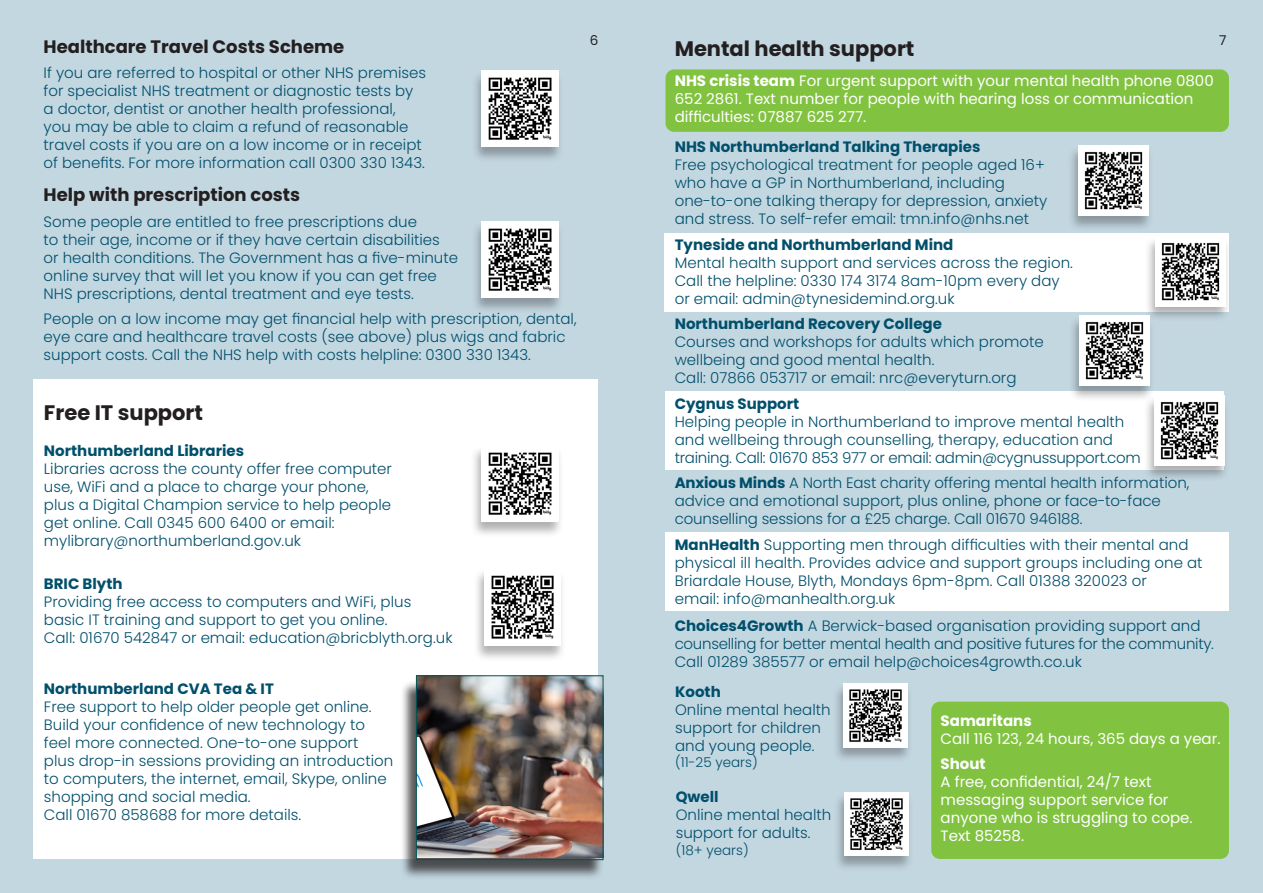
<style>
.page{position:relative;width:1263px;height:893px;background:#fff}
.page>*{position:absolute;margin:0;border:0;box-sizing:border-box;transform-origin:0 0}
.t1{font:700 21px "Poppins";color:#231f20}
.t2{font:700 18px "Poppins";color:#231f20}
.t3{font:300 15px/18px "Poppins";color:#004f6b}
.t4{font:15px/18px "Poppins";color:#fff}
.t5{font:300 15px/18px "Poppins";letter-spacing:-.02em;color:#004f6b}
.t6{font:700 15px "Poppins";color:#004f6b}
.t7{font:700 15px "Poppins";color:#fff}
.t8{font:300 13.5px "Poppins";color:#004f6b}
.t9{font:13.5px "Poppins";color:#231f20}
.s1{font-weight:700}
</style>
<div class="page">
<div style="left:0;top:0;width:631px;height:893px;background:#c3d7e1"></div>
<div style="left:33px;top:379px;width:564px;height:480px;background:#fff"></div>
<div style="left:471px;top:70px;width:93px;height:93px;background:#231f20;opacity:.35"></div>
<img style="left:482px;top:70px;width:76px;height:77px">
<div style="left:470px;top:445px;width:93px;height:93px;background:#231f20;opacity:.35"></div>
<img style="left:482px;top:445px;width:76px;height:77px">
<div style="left:473px;top:568px;width:93px;height:93px;background:#231f20;opacity:.35"></div>
<img style="left:484px;top:569px;width:77px;height:76px">
<div style="left:471px;top:221px;width:93px;height:93px;background:#231f20;opacity:.35"></div>
<img style="left:482px;top:221px;width:76px;height:77px">
<div style="left:400px;top:680px;width:203px;height:201px;background:#231f20;opacity:.75"></div>
<img style="left:418px;top:677px;width:183px;height:180px">
<div style="left:416px;top:675px;width:187px;height:185px;border:1px solid #005355"></div>
<div style="left:631px;top:0;width:632px;height:893px;background:#c3d7e1"></div>
<div style="left:931px;top:702px;width:298px;height:157px;background:#81c340;border-radius:9px"></div>
<div style="left:665px;top:69px;width:564px;height:63px;background:#81c340;border-radius:9px"></div>
<div style="left:665px;top:392px;width:559px;height:78px;background:#fff"></div>
<div style="left:664px;top:233px;width:565px;height:78px;background:#fff"></div>
<div style="left:832px;top:683px;width:81px;height:80px;background:#231f20;opacity:.35"></div>
<img style="left:843px;top:683px;width:64px;height:64px">
<div style="left:833px;top:792px;width:81px;height:80px;background:#231f20;opacity:.35"></div>
<img style="left:844px;top:792px;width:64px;height:64px">
<div style="left:665px;top:533px;width:564px;height:78px;background:#fff"></div>
<div style="left:1067px;top:145px;width:87px;height:87px;background:#231f20;opacity:.35"></div>
<img style="left:1079px;top:146px;width:70px;height:70px">
<div style="left:1144px;top:236px;width:86px;height:86px;background:#231f20;opacity:.35"></div>
<img style="left:1155px;top:236px;width:70px;height:70px">
<div style="left:1068px;top:315px;width:86px;height:87px;background:#231f20;opacity:.35"></div>
<img style="left:1079px;top:316px;width:70px;height:70px">
<div style="left:1143px;top:395px;width:87px;height:86px;background:#231f20;opacity:.35"></div>
<img style="left:1154px;top:395px;width:71px;height:70px">
<p class="t2" style="left:44px;top:36px;width:302px">Healthcare Travel Costs Scheme</p>
<p class="t3" style="left:44px;top:64px;width:384px">If you are referred to hospital or other NHS premises</p>
<p class="t3" style="left:44px;top:82px;width:371px">for specialist NHS treatment or diagnostic tests by</p>
<p class="t3" style="left:44px;top:100px;width:353px">a doctor, dentist or another health professional,</p>
<p class="t3" style="left:44px;top:118px;width:366px">you may be able to claim a refund of reasonable</p>
<p class="t3" style="left:44px;top:136px;width:380px">travel costs if you are on a low income or in receipt</p>
<p class="t3" style="left:44px;top:154px;width:383px">of benefits. For more information call 0300 330 1343.</p>
<p class="t2" style="left:44px;top:184px;width:258px">Help with prescription costs</p>
<p class="t3" style="left:44px;top:212px;width:375px">Some people are entitled to free prescriptions due</p>
<p class="t3" style="left:44px;top:230px;width:398px">to their age, income or if they have certain disabilities</p>
<p class="t3" style="left:44px;top:248px;width:416px">or health conditions. The Government has a five-minute</p>
<p class="t3" style="left:44px;top:266px;width:395px">online survey that will let you know if you can get free</p>
<p class="t3" style="left:44px;top:284px;width:372px">NHS prescriptions, dental treatment and eye tests.</p>
<p class="t3" style="left:44px;top:310px;width:534px">People on a low income may get financial help with prescription, dental, eye care and healthcare travel costs (see above) plus wigs and fabric support costs. Call the NHS help with costs helpline: 0300 330 1343.</p>
<p class="t9" style="left:590px;top:32px;width:10px">6</p>
<p class="t1" style="left:44px;top:400px;width:161px">Free IT support</p>
<p class="t6" style="left:44px;top:442px;width:202px">Northumberland Libraries</p>
<p class="t3" style="left:44px;top:459px;width:350px">Libraries across the county offer free computer</p>
<p class="t3" style="left:44px;top:477px;width:326px">use, WiFi and a place to charge your phone,</p>
<p class="t3" style="left:44px;top:495px;width:349px">plus a Digital Champion service to help people</p>
<p class="t3" style="left:44px;top:513px;width:292px">get online. Call 0345 600 6400 or email:</p>
<p class="t3" style="left:44px;top:531px;width:259px">mylibrary@northumberland.gov.uk</p>
<p class="t6" style="left:44px;top:575px;width:80px">BRIC Blyth</p>
<p class="t3" style="left:44px;top:593px;width:369px">Providing free access to computers and WiFi, plus</p>
<p class="t3" style="left:44px;top:611px;width:345px">basic IT training and support to get you online.</p>
<p class="t3" style="left:44px;top:629px;width:410px">Call: 01670 542847 or email: education@bricblyth.org.uk</p>
<p class="t6" style="left:44px;top:680px;width:231px">Northumberland CVA Tea &amp; IT</p>
<p class="t3" style="left:44px;top:698px;width:329px">Free support to help older people get online.</p>
<p class="t3" style="left:44px;top:716px;width:323px">Build your confidence of new technology to</p>
<p class="t3" style="left:44px;top:734px;width:316px">feel more connected. One-to-one support</p>
<p class="t3" style="left:44px;top:752px;width:351px">plus drop-in sessions providing an introduction</p>
<p class="t3" style="left:44px;top:770px;width:344px">to computers, the internet, email, Skype, online</p>
<p class="t3" style="left:44px;top:788px;width:208px">shopping and social media.</p>
<p class="t3" style="left:44px;top:806px;width:259px">Call 01670 858688 for more details.</p>
<p class="t9" style="left:1219px;top:32px;width:9px">7</p>
<p class="t1" style="left:675px;top:37px;width:241px">Mental health support</p>
<p class="t4" style="left:675px;top:72px;width:540px"><span class="s1">NHS crisis team</span> For urgent support with your mental health phone 0800<br>652 2861. Text number for people with hearing loss or communication</p>
<p class="t4" style="left:675px;top:108px;width:193px">difficulties: 07887 625 277.</p>
<p class="t6" style="left:675px;top:138px;width:307px">NHS Northumberland Talking Therapies</p>
<p class="t3" style="left:675px;top:156px;width:372px">Free psychological treatment for people aged 16+</p>
<p class="t3" style="left:675px;top:174px;width:332px">who have a GP in Northumberland, including</p>
<p class="t3" style="left:675px;top:192px;width:374px">one-to-one talking therapy for depression, anxiety</p>
<p class="t3" style="left:675px;top:210px;width:356px">and stress. To self-refer email: tmn.info@nhs.net</p>
<p class="t6" style="left:675px;top:236px;width:280px">Tyneside and Northumberland Mind</p>
<p class="t3" style="left:675px;top:253px;width:400px">Mental health support and services across the region.</p>
<p class="t3" style="left:675px;top:271px;width:386px">Call the helpline: 0330 174 3174 8am-10pm every day</p>
<p class="t3" style="left:675px;top:289px;width:281px">or email: admin@tynesidemind.org.uk</p>
<p class="t6" style="left:675px;top:315px;width:269px">Northumberland Recovery College</p>
<p class="t3" style="left:675px;top:333px;width:370px">Courses and workshops for adults which promote</p>
<p class="t3" style="left:675px;top:351px;width:261px">wellbeing and good mental health.</p>
<p class="t3" style="left:675px;top:369px;width:343px">Call: 07866 053717 or email: nrc@everyturn.org</p>
<p class="t6" style="left:675px;top:395px;width:126px">Cygnus Support</p>
<p class="t3" style="left:675px;top:412px;width:451px">Helping people in Northumberland to improve mental health</p>
<p class="t3" style="left:675px;top:430px;width:440px">and wellbeing through counselling, therapy, education and</p>
<p class="t5" style="left:675px;top:448px;width:468px">training. Call: 01670 853 977 or email: admin@cygnussupport.com</p>
<p class="t3" style="left:675px;top:474px;width:516px"><span class="s1">Anxious Minds</span> A North East charity offering mental health information,</p>
<p class="t3" style="left:675px;top:492px;width:487px">advice and emotional support, plus online, phone or face-to-face</p>
<p class="t3" style="left:675px;top:510px;width:409px">counselling sessions for a £25 charge. Call 01670 946188.</p>
<p class="t3" style="left:675px;top:535px;width:515px"><span class="s1">ManHealth</span> Supporting men through difficulties with their mental and</p>
<p class="t3" style="left:675px;top:553px;width:529px">physical ill health. Provides advice and support groups including one at<br>Briardale House, Blyth, Mondays 6pm-8pm. Call 01388 320023 or</p>
<p class="t3" style="left:675px;top:589px;width:222px">email: info@manhealth.org.uk</p>
<p class="t5" style="left:675px;top:616px;width:541px"><span class="s1">Choices4Growth</span> A Berwick-based organisation providing support and counselling for better mental health and positive futures for the community.</p>
<p class="t3" style="left:675px;top:652px;width:409px">Call 01289 385577 or email help@choices4growth.co.uk</p>
<p class="t6" style="left:675px;top:683px;width:47px">Kooth</p>
<p class="t3" style="left:675px;top:701px;width:157px">Online mental health support for children</p>
<p class="t3" style="left:675px;top:737px;width:141px">and young people.</p>
<p class="t8" style="left:675px;top:754px;width:84px">(11-25 years)</p>
<p class="t6" style="left:676px;top:788px;width:44px">Qwell</p>
<p class="t3" style="left:676px;top:806px;width:157px">Online mental health</p>
<p class="t3" style="left:676px;top:824px;width:136px">support for adults.</p>
<p class="t8" style="left:676px;top:842px;width:74px">(18+ years)</p>
<p class="t7" style="left:941px;top:712px;width:93px">Samaritans</p>
<p class="t4" style="left:941px;top:729px;width:281px">Call 116 123, 24 hours, 365 days a year.</p>
<p class="t7" style="left:941px;top:755px;width:47px">Shout</p>
<p class="t4" style="left:941px;top:773px;width:212px">A free, confidential, 24/7 text</p>
<p class="t4" style="left:941px;top:791px;width:229px">messaging support service for</p>
<p class="t4" style="left:941px;top:809px;width:253px">anyone who is struggling to cope.<br>Text 85258.</p>
</div>
